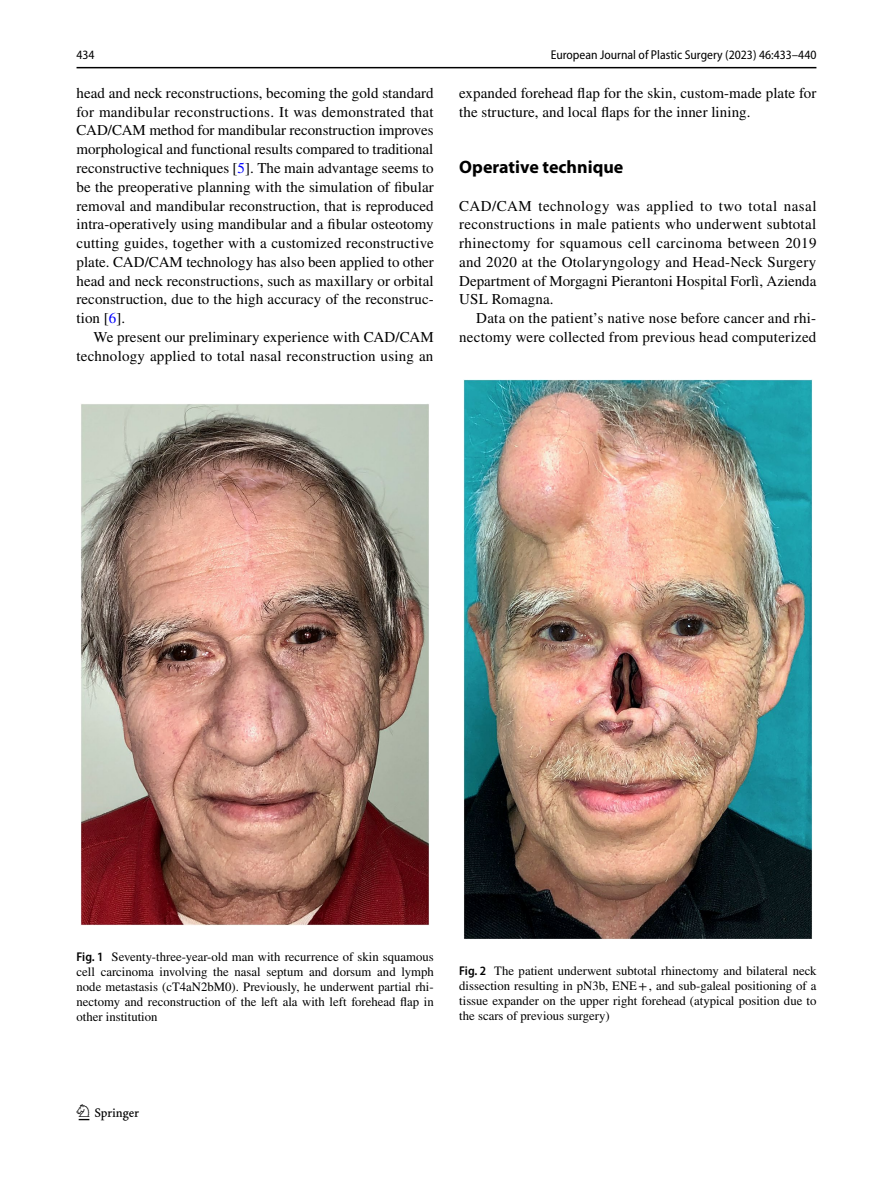
<style>
.page{position:relative;width:893px;height:1187px;background:#fff}
.page>*{position:absolute;margin:0;border:0;box-sizing:border-box;transform-origin:0 0}
.t1{font:22.5px "Springnew Regular 2";color:#000}
.t2{font:700 18px "Myriad Pro";color:#000}
.t3{font:15px/18.8px "STIX";letter-spacing:.005em;color:#000;text-align:justify}
.t4{font:12.75px/15px "STIX";color:#000;text-align:justify}
.t5{font:semi-condensed 12.75px "Myriad Pro";color:#000}
.s1{color:#00f}
.s2{font-family:"Myriad Pro";font-weight:600;font-stretch:semi-condensed}
</style>
<div class="page">
<hr style="left:77px;top:67px;width:739px;height:1px;background:#000">
<img style="left:81px;top:404px;width:348px;height:521px">
<img style="left:463px;top:379px;width:349px;height:560px">
<p class="t5" style="left:77px;top:48px;width:20px">434</p>
<p class="t5" style="left:551px;top:48px;width:267px">European Journal of Plastic Surgery (2023) 46:433–440</p>
<p class="t3" style="left:77px;top:84px;width:359px">head and neck reconstructions, becoming the gold standard for mandibular reconstructions. It was demonstrated that CAD/CAM method for mandibular reconstruction improves morphological and functional results compared to traditional reconstructive techniques [<span class="s1">5</span>]. The main advantage seems to be the preoperative planning with the simulation of fibular removal and mandibular reconstruction, that is reproduced intra-operatively using mandibular and a fibular osteotomy cutting guides, together with a customized reconstructive plate. CAD/CAM technology has also been applied to other head and neck reconstructions, such as maxillary or orbital reconstruction, due to the high accuracy of the reconstruc&shy;tion [<span class="s1">6</span>].</p>
<p class="t3" style="left:77px;top:328px;width:359px;text-align:right">We present our preliminary experience with CAD/CAM technology applied to total nasal reconstruction using an</p>
<p class="t3" style="left:459px;top:84px;width:359px">expanded forehead flap for the skin, custom-made plate for the structure, and local flaps for the inner lining.</p>
<p class="t2" style="left:459px;top:155px;width:166px">Operative technique</p>
<p class="t3" style="left:459px;top:197px;width:359px">CAD/CAM technology was applied to two total nasal reconstructions in male patients who underwent subtotal rhinectomy for squamous cell carcinoma between 2019 and 2020 at the Otolaryngology and Head-Neck Surgery Department of Morgagni Pierantoni Hospital Forlì, Azienda USL Romagna.</p>
<p class="t3" style="left:459px;top:309px;width:359px;text-align:right">Data on the patient’s native nose before cancer and rhi&shy;nectomy were collected from previous head computerized</p>
<p class="t4" style="left:77px;top:949px;width:359px"><span class="s2">Fig. 1</span> Seventy-three-year-old man with recurrence of skin squamous cell carcinoma involving the nasal septum and dorsum and lymph node metastasis (cT4aN2bM0). Previously, he underwent partial rhi&shy;nectomy and reconstruction of the left ala with left forehead flap in other institution</p>
<p class="t4" style="left:459px;top:963px;width:359px"><span class="s2">Fig. 2</span> The patient underwent subtotal rhinectomy and bilateral neck dissection resulting in pN3b, ENE+, and sub-galeal positioning of a tissue expander on the upper right forehead (atypical position due to the scars of previous surgery)</p>
<h1 class="t1" style="left:79px;top:1104px;width:62px">1 3</h1>
</div>
